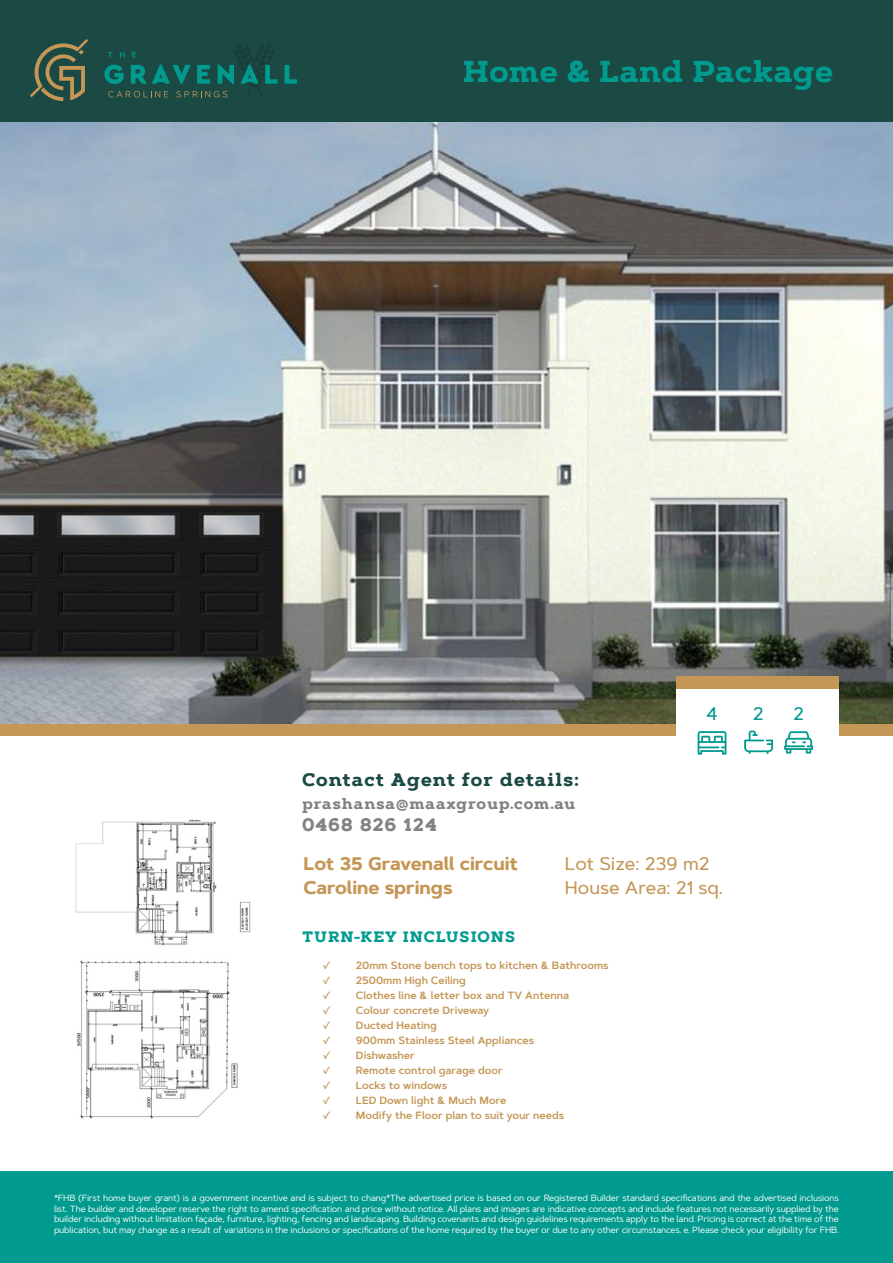
<style>
.page{position:relative;width:893px;height:1263px;background:#fff}
.page>*{position:absolute;margin:0;border:0;box-sizing:border-box;transform-origin:0 0}
.t1{font:700 30px "Artegra Slab";letter-spacing:.01em;color:#009a8e}
.t2{font:700 18.3px/23.2px "Artegra Sans";color:#c49756}
.t3{font:500 18.3px/23.2px "Artegra Sans";color:#c49756}
.t4{font:500 18.3px "Artegra Sans";color:#009a8e}
.t5{font:700 18px "Artegra Slab";letter-spacing:.06em;color:#1b4944}
.t6{font:700 18px "Artegra Slab";letter-spacing:.055em;color:#808285}
.t7{font:700 15px "Artegra Slab";letter-spacing:.06em;color:#808285}
.t8{font:700 15px "Artegra Slab";letter-spacing:.06em;color:#009a8e}
.t9{font:600 10.5px "Artegra Sans";color:#c49756}
.t10{font:9px/10.8px "Artegra Sans";letter-spacing:-.02em;color:#fff;text-align:justify}
</style>
<div class="page">
<img style="left:75px;top:819px;width:176px;height:300px">
<div style="left:0;top:0;width:893px;height:736px;background:#1b4944"></div>
<div style="left:0;top:1172px;width:893px;height:91px;background:#009a8e"></div>
<svg style="left:285px;top:65px;width:12px;height:19px"></svg>
<svg style="left:104px;top:44px;width:174px;height:53px"></svg>
<svg style="left:30px;top:39px;width:58px;height:62px"></svg>
<div style="left:0;top:417px;width:893px;height:319px;background:#c49756"></div>
<img style="left:0;top:123px;width:893px;height:601px">
<div style="left:676px;top:682px;width:162px;height:84px;background:#fff"></div>
<div style="left:676px;top:676px;width:162px;height:12px;background:#c49756"></div>
<svg style="left:784px;top:731px;width:29px;height:22px"></svg>
<svg style="left:744px;top:730px;width:29px;height:24px"></svg>
<svg style="left:698px;top:731px;width:28px;height:24px"></svg>
<h1 class="t1" style="left:463px;top:50px;width:372px">Home &amp; Land Package</h1>
<h3 class="t5" style="left:302px;top:766px;width:278px">Contact Agent for details:</h3>
<h3 class="t7" style="left:302px;top:792px;width:275px">prashansa@maaxgroup.com.au</h3>
<h3 class="t6" style="left:302px;top:811px;width:136px">0468 826 124</h3>
<h2 class="t4" style="left:706px;top:701px;width:14px">4</h2>
<h2 class="t4" style="left:753px;top:701px;width:12px">2</h2>
<h2 class="t4" style="left:793px;top:701px;width:12px">2</h2>
<h2 class="t2" style="left:303px;top:853px;width:216px">Lot 35 Gravenall circuit<br>Caroline springs</h2>
<h2 class="t3" style="left:565px;top:852px;width:159px">Lot Size: 239 m2<br>House Area: 21 sq.</h2>
<h3 class="t8" style="left:302px;top:926px;width:215px">TURN-KEY INCLUSIONS</h3>
<p class="t9" style="left:323px;top:958px;width:9px">✓</p>
<p class="t9" style="left:356px;top:958px;width:254px">20mm Stone bench tops to kitchen &amp; Bathrooms</p>
<p class="t9" style="left:323px;top:973px;width:9px">✓</p>
<p class="t9" style="left:356px;top:973px;width:112px">2500mm High Ceiling</p>
<p class="t9" style="left:323px;top:988px;width:9px">✓</p>
<p class="t9" style="left:356px;top:988px;width:215px">Clothes line &amp; letter box and TV Antenna</p>
<p class="t9" style="left:323px;top:1003px;width:9px">✓</p>
<p class="t9" style="left:356px;top:1003px;width:135px">Colour concrete Driveway</p>
<p class="t9" style="left:323px;top:1018px;width:9px">✓</p>
<p class="t9" style="left:356px;top:1018px;width:83px">Ducted Heating</p>
<p class="t9" style="left:323px;top:1033px;width:9px">✓</p>
<p class="t9" style="left:356px;top:1033px;width:180px">900mm Stainless Steel Appliances</p>
<p class="t9" style="left:323px;top:1048px;width:9px">✓</p>
<p class="t9" style="left:356px;top:1048px;width:60px">Dishwasher</p>
<p class="t9" style="left:323px;top:1063px;width:9px">✓</p>
<p class="t9" style="left:356px;top:1063px;width:148px">Remote control garage door</p>
<p class="t9" style="left:323px;top:1078px;width:9px">✓</p>
<p class="t9" style="left:356px;top:1078px;width:93px">Locks to windows</p>
<p class="t9" style="left:323px;top:1093px;width:9px">✓</p>
<p class="t9" style="left:356px;top:1093px;width:152px">LED Down light &amp; Much More</p>
<p class="t9" style="left:323px;top:1108px;width:9px">✓</p>
<p class="t9" style="left:356px;top:1108px;width:210px">Modify the Floor plan to suit your needs</p>
<p class="t10" style="left:54px;top:1192px;width:786px">*FHB (First home buyer grant) is a government incentive and is subject to chang*The advertised price is based on our Registered Builder standard specifications and the advertised inclusions list. The builder and developer reserve the right to amend specification and price without notice. All plans and images are indicative concepts and include features not necessarily supplied by the builder including without limitation façade, furniture, lighting, fencing and landscaping. Building covenants and design guidelines requirements apply to the land. Pricing is correct at the time of the publication, but may change as a result of variations in the inclusions or specifications of the home required by the buyer or due to any other circumstances. e. Please check your eligibility for FHB.</p>
</div>
